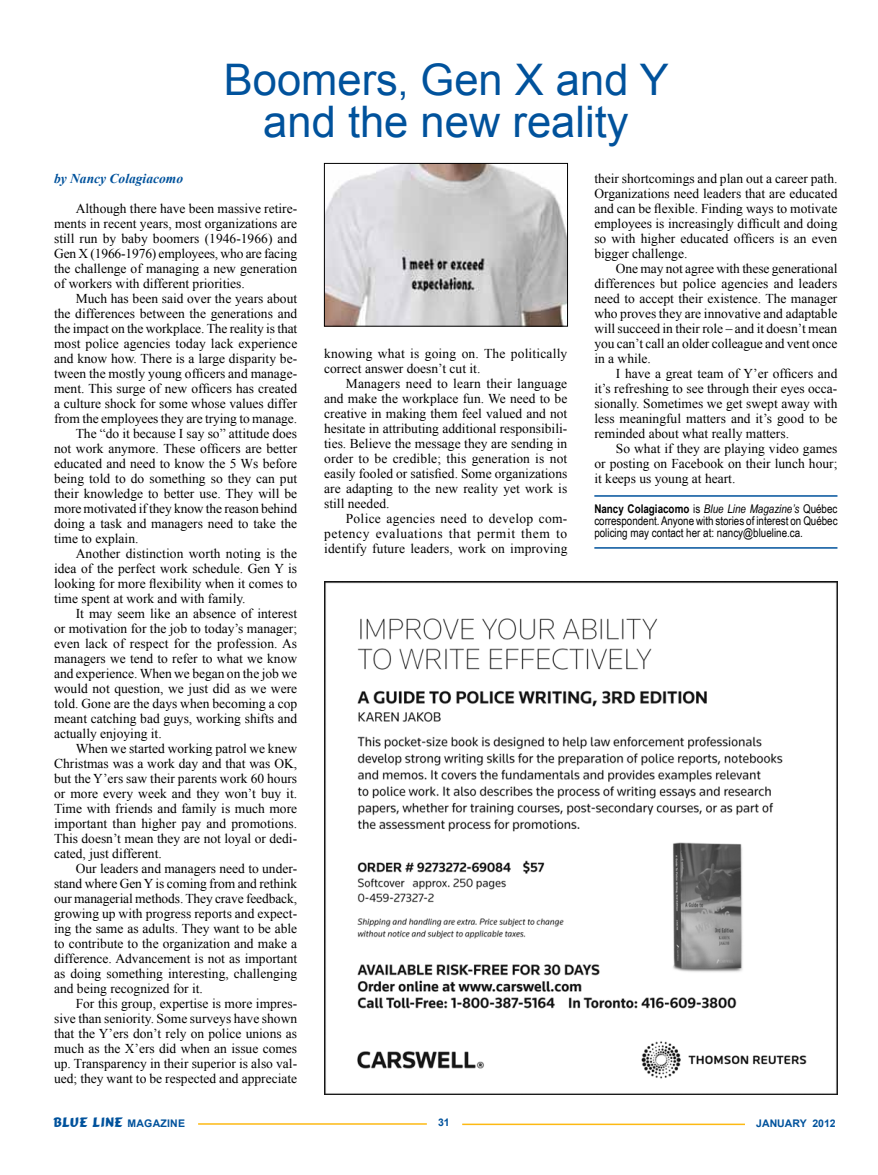
<style>
.page{position:relative;width:878px;height:1175px;background:#fff}
.page>*{position:absolute;margin:0;border:0;box-sizing:border-box;transform-origin:0 0}
.t1{font:43.5px/42px "Arial";color:#00529c;text-align:center}
.t2{font:13.5px/15px "Times New Roman";color:#000;text-align:justify}
.t3{font:italic 700 13.5px "Times New Roman";color:#00529c}
.t4{font:13.5px "Comic";letter-spacing:.02em;color:#00529c}
.t5{font:12px/12px "Arial Narrow";color:#000;text-align:justify}
.t6{font:700 10.5px "Arial";color:#00529c}
.s1{font-size:37.5px}
.s2{font-weight:700}
.s3{font-style:italic}
.s4{font-family:"Arial";font-weight:700;font-size:10.5px}
</style>
<div class="page">
<hr style="left:462px;top:1123px;width:283px;height:2px;background:#fdb913">
<hr style="left:198px;top:1123px;width:229px;height:1px;background:#fdb913">
<img style="left:324px;top:581px;width:513px;height:513px">
<hr style="left:594px;top:495px;width:243px;height:1px;background:#00529c">
<hr style="left:594px;top:547px;width:243px;height:1px;background:#00529c">
<img style="left:326px;top:165px;width:240px;height:159px">
<div style="left:324px;top:163px;width:244px;height:163px;border:1px solid #000"></div>
<h1 class="t1" style="left:224px;top:60px;width:446px">Boomers<span class="s1">,</span> Gen X and Y and the new reality</h1>
<p class="t3" style="left:54px;top:169px;width:130px">by Nancy Colagiacomo</p>
<p class="t2" style="left:54px;top:201px;width:244px;text-indent:22px">Although there have been massive retire&shy;ments in recent years, most organizations are still run by baby boomers (1946-1966) and Gen X (1966-1976) employees, who are facing the challenge of managing a new generation of workers with different priorities.</p>
<p class="t2" style="left:76px;top:291px;width:223px">Much has been said over the years about</p>
<p class="t2" style="left:54px;top:306px;width:244px">the differences between the generations and</p>
<p class="t2" style="left:54px;top:321px;width:245px">the impact on the workplace. The reality is that</p>
<p class="t2" style="left:54px;top:336px;width:245px">most police agencies today lack experience</p>
<p class="t2" style="left:54px;top:351px;width:244px">and know how. There is a large disparity be-</p>
<p class="t2" style="left:54px;top:366px;width:244px">tween the mostly young officers and manage-</p>
<p class="t2" style="left:54px;top:381px;width:244px">ment. This surge of new officers has created</p>
<p class="t2" style="left:54px;top:396px;width:244px">a culture shock for some whose values differ</p>
<p class="t2" style="left:54px;top:411px;width:245px">from the employees they are trying to manage.</p>
<p class="t2" style="left:76px;top:426px;width:223px">The “do it because I say so” attitude does</p>
<p class="t2" style="left:54px;top:441px;width:244px">not work anymore. These officers are better</p>
<p class="t2" style="left:54px;top:456px;width:244px">educated and need to know the 5 Ws before</p>
<p class="t2" style="left:54px;top:471px;width:245px">being told to do something so they can put</p>
<p class="t2" style="left:54px;top:486px;width:244px">their knowledge to better use. They will be</p>
<p class="t2" style="left:54px;top:501px;width:244px">more motivated if they know the reason behind</p>
<p class="t2" style="left:54px;top:516px;width:244px">doing a task and managers need to take the</p>
<p class="t2" style="left:54px;top:531px;width:86px">time to explain.</p>
<p class="t2" style="left:76px;top:546px;width:223px">Another distinction worth noting is the</p>
<p class="t2" style="left:54px;top:561px;width:244px">idea of the perfect work schedule. Gen Y is</p>
<p class="t2" style="left:54px;top:576px;width:244px">looking for more flexibility when it comes to</p>
<p class="t2" style="left:54px;top:591px;width:193px">time spent at work and with family.</p>
<p class="t2" style="left:76px;top:606px;width:223px">It may seem like an absence of interest</p>
<p class="t2" style="left:54px;top:621px;width:244px">or motivation for the job to today’s manager;</p>
<p class="t2" style="left:54px;top:636px;width:244px">even lack of respect for the profession. As</p>
<p class="t2" style="left:54px;top:651px;width:244px">managers we tend to refer to what we know</p>
<p class="t2" style="left:54px;top:666px;width:244px">and experience. When we began on the job we</p>
<p class="t2" style="left:54px;top:681px;width:245px">would not question, we just did as we were</p>
<p class="t2" style="left:54px;top:696px;width:244px">told. Gone are the days when becoming a cop</p>
<p class="t2" style="left:54px;top:711px;width:244px">meant catching bad guys, working shifts and</p>
<p class="t2" style="left:54px;top:726px;width:109px">actually enjoying it.</p>
<p class="t2" style="left:76px;top:741px;width:223px">When we started working patrol we knew</p>
<p class="t2" style="left:54px;top:756px;width:244px">Christmas was a work day and that was OK,</p>
<p class="t2" style="left:54px;top:771px;width:244px">but the Y’ers saw their parents work 60 hours</p>
<p class="t2" style="left:54px;top:786px;width:244px">or more every week and they won’t buy it.</p>
<p class="t2" style="left:54px;top:801px;width:244px">Time with friends and family is much more</p>
<p class="t2" style="left:54px;top:816px;width:245px">important than higher pay and promotions.</p>
<p class="t2" style="left:54px;top:831px;width:244px">This doesn’t mean they are not loyal or dedi-</p>
<p class="t2" style="left:54px;top:846px;width:109px">cated, just different.</p>
<p class="t2" style="left:76px;top:861px;width:223px">Our leaders and managers need to under-</p>
<p class="t2" style="left:54px;top:876px;width:244px">stand where Gen Y is coming from and rethink</p>
<p class="t2" style="left:54px;top:891px;width:244px">our managerial methods. They crave feedback,</p>
<p class="t2" style="left:54px;top:906px;width:244px">growing up with progress reports and expect-</p>
<p class="t2" style="left:54px;top:921px;width:244px">ing the same as adults. They want to be able</p>
<p class="t2" style="left:54px;top:936px;width:244px">to contribute to the organization and make a</p>
<p class="t2" style="left:54px;top:951px;width:244px">difference. Advancement is not as important</p>
<p class="t2" style="left:54px;top:966px;width:245px">as doing something interesting, challenging</p>
<p class="t2" style="left:54px;top:981px;width:150px">and being recognized for it.</p>
<p class="t2" style="left:76px;top:996px;width:223px">For this group, expertise is more impres-</p>
<p class="t2" style="left:54px;top:1011px;width:244px">sive than seniority. Some surveys have shown</p>
<p class="t2" style="left:54px;top:1026px;width:244px">that the Y’ers don’t rely on police unions as</p>
<p class="t2" style="left:54px;top:1041px;width:244px">much as the X’ers did when an issue comes</p>
<p class="t2" style="left:54px;top:1056px;width:244px">up. Transparency in their superior is also val-</p>
<p class="t2" style="left:54px;top:1071px;width:245px">ued; they want to be respected and appreciate</p>
<p class="t2" style="left:324px;top:346px;width:245px">knowing what is going on. The politically correct answer doesn’t cut it.</p>
<p class="t2" style="left:324px;top:376px;width:245px;text-indent:22px">Managers need to learn their language and make the workplace fun. We need to be creative in making them feel valued and not hesitate in attributing additional responsibili&shy;ties. Believe the message they are sending in order to be credible; this generation is not easily fooled or satisfied. Some organizations are adapting to the new reality yet work is still needed.</p>
<p class="t2" style="left:324px;top:511px;width:245px;text-indent:22px">Police agencies need to develop com&shy;petency evaluations that permit them to identify future leaders, work on improving</p>
<p class="t2" style="left:594px;top:171px;width:244px">their shortcomings and plan out a career path.<br>Organizations need leaders that are educated and can be flexible. Finding ways to motivate employees is increasingly difficult and doing so with higher educated officers is an even bigger challenge.</p>
<p class="t2" style="left:594px;top:261px;width:245px;text-indent:22px">One may not agree with these generational differences but police agencies and leaders need to accept their existence. The manager who proves they are innovative and adaptable will succeed in their role – and it doesn’t mean you can’t call an older colleague and vent once in a while.</p>
<p class="t2" style="left:594px;top:366px;width:244px;text-indent:22px">I have a great team of Y’er officers and it’s refreshing to see through their eyes occa&shy;sionally. Sometimes we get swept away with less meaningful matters and it’s good to be reminded about what really matters.</p>
<p class="t2" style="left:594px;top:441px;width:244px;text-indent:22px">So what if they are playing video games or posting on Facebook on their lunch hour; it keeps us young at heart.</p>
<p class="t5" style="left:594px;top:503px;width:245px"><span class="s2">Nancy Colagiacomo</span> is <span class="s3">Blue Line Magazine’s</span> Québec correspondent. Anyone with stories of interest on Québec policing may contact her at: nancy@blueline.ca.</p>
<p class="t4" style="left:53px;top:1113px;width:133px">BLUE LINE <span class="s4">MAGAZINE</span></p>
<p class="t6" style="left:438px;top:1115px;width:13px">31</p>
<p class="t6" style="left:756px;top:1116px;width:81px">JANUARY 2012</p>
</div>
